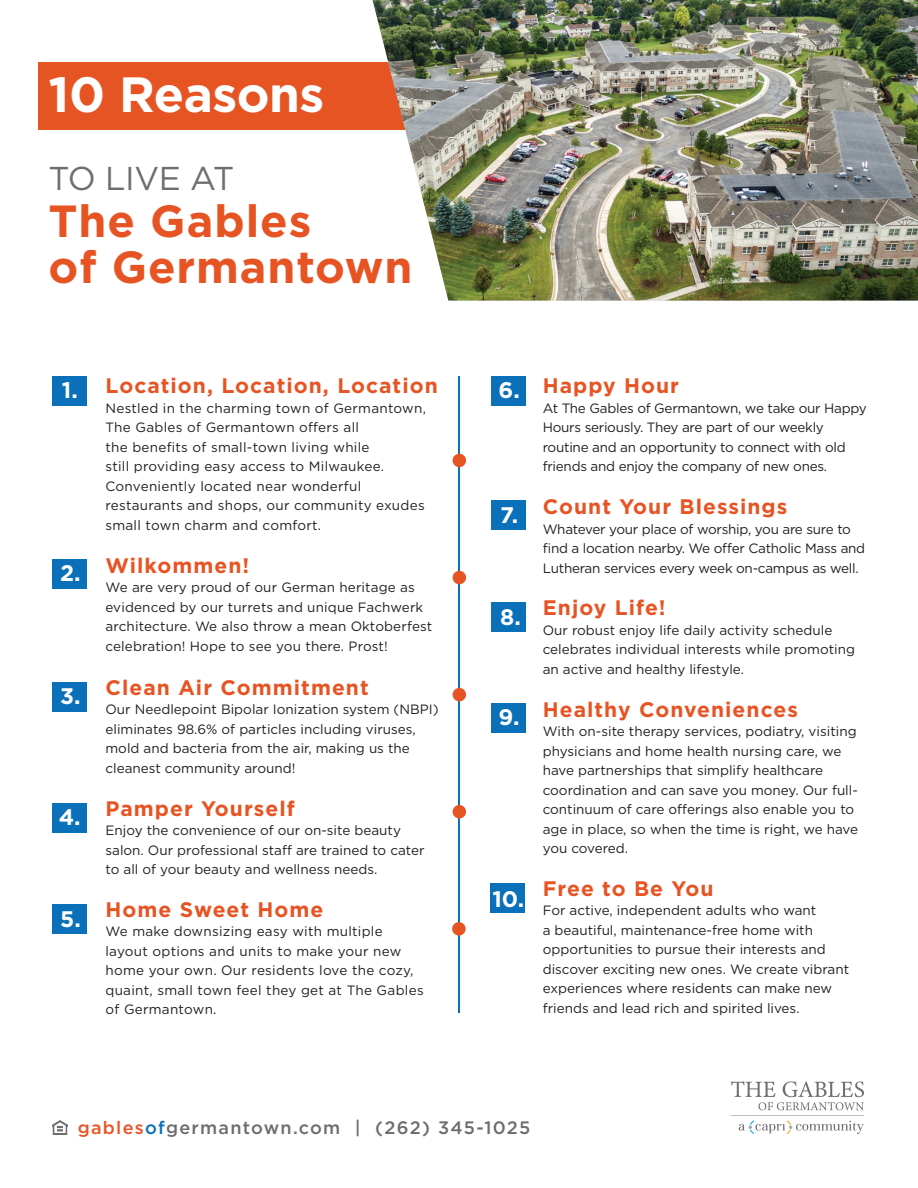
<style>
.page{position:relative;width:918px;height:1188px;background:#fff}
.page>*{position:absolute;margin:0;border:0;box-sizing:border-box;transform-origin:0 0}
.t1{font:700 49.5px "Gotham";letter-spacing:-.01em;color:#fff}
.t2{font:700 45px/46.5px "Gotham";letter-spacing:.02em;color:#e75424}
.t3{font:33px "Gotham";letter-spacing:-.01em;color:#6d6e71}
.t4{font:700 22.5px "Gotham";color:#fff}
.t5{font:700 21px "Gotham";letter-spacing:.05em;color:#e75424}
.t6{font:500 18px "Gotham";letter-spacing:.07em;color:#6c6d70}
.t7{font:13.5px/19.5px "Gotham";color:#231f20}
.t8{font:13.5px/19.5px "Gotham";letter-spacing:.02em;color:#231f20}
.t9{font:13.5px/19.5px "Gotham";letter-spacing:-.02em;color:#231f20}
.s1{color:#e75424}
.s2{color:#0870b9}
</style>
<div class="page">
<div style="left:52px;top:376px;width:35px;height:30px;background:#0970b9"></div>
<div style="left:52px;top:559px;width:35px;height:30px;background:#0970b9"></div>
<div style="left:52px;top:682px;width:35px;height:30px;background:#0970b9"></div>
<div style="left:52px;top:804px;width:35px;height:29px;background:#0970b9"></div>
<div style="left:52px;top:904px;width:35px;height:30px;background:#0970b9"></div>
<div style="left:491px;top:376px;width:34px;height:30px;background:#0970b9"></div>
<div style="left:491px;top:500px;width:34px;height:29px;background:#0970b9"></div>
<div style="left:491px;top:602px;width:34px;height:30px;background:#0970b9"></div>
<div style="left:491px;top:883px;width:34px;height:30px;background:#0970b9"></div>
<div style="left:491px;top:703px;width:34px;height:30px;background:#0970b9"></div>
<hr style="left:458px;top:376px;width:2px;height:637px;background:#0970b9">
<div style="left:453px;top:454px;width:13px;height:13px;background:#e75424;border-radius:50%"></div>
<div style="left:453px;top:571px;width:13px;height:13px;background:#e75424;border-radius:50%"></div>
<div style="left:453px;top:688px;width:13px;height:13px;background:#e75424;border-radius:50%"></div>
<div style="left:453px;top:805px;width:13px;height:13px;background:#e75424;border-radius:50%"></div>
<div style="left:452px;top:922px;width:14px;height:14px;background:#e75424;border-radius:50%"></div>
<svg style="left:739px;top:1121px;width:125px;height:13px"></svg>
<hr style="left:731px;top:1115px;width:133px;height:1px;background:#bbbdbf">
<svg style="left:731px;top:1081px;width:133px;height:29px"></svg>
<img style="left:52px;top:1121px;width:16px;height:13px">
<div style="left:38px;top:62px;width:440px;height:68px;background:#e75424"></div>
<img style="left:373px;top:0;width:545px;height:301px">
<h1 class="t1" style="left:49px;top:62px;width:277px">10 Reasons</h1>
<h3 class="t3" style="left:49px;top:157px;width:187px">TO LIVE AT</h3>
<h2 class="t2" style="left:49px;top:197px;width:366px">The Gables<br>of Germantown</h2>
<h3 class="t4" style="left:62px;top:376px;width:17px">1.</h3>
<h3 class="t4" style="left:60px;top:558px;width:22px">2.</h3>
<h3 class="t4" style="left:60px;top:681px;width:22px">3.</h3>
<h3 class="t4" style="left:59px;top:803px;width:23px">4.</h3>
<h3 class="t4" style="left:60px;top:905px;width:22px">5.</h3>
<h3 class="t5" style="left:106px;top:372px;width:334px">Location, Location, Location</h3>
<p class="t8" style="left:106px;top:398px;width:322px">Nestled in the charming town of Germantown, The Gables of Germantown offers all<br>the benefits of small-town living while<br>still providing easy access to Milwaukee.<br>Conveniently located near wonderful restaurants and shops, our community exudes small town charm and comfort.</p>
<h3 class="t5" style="left:106px;top:551px;width:145px">Wilkommen!</h3>
<p class="t7" style="left:106px;top:577px;width:328px">We are very proud of our German heritage as evidenced by our turrets and unique Fachwerk architecture. We also throw a mean Oktoberfest celebration! Hope to see you there. Prost!</p>
<h3 class="t5" style="left:106px;top:673px;width:265px">Clean Air Commitment</h3>
<p class="t7" style="left:106px;top:699px;width:335px">Our Needlepoint Bipolar Ionization system (NBPI) eliminates 98.6% of particles including viruses, mold and bacteria from the air, making us the cleanest community around!</p>
<h3 class="t5" style="left:106px;top:794px;width:191px">Pamper Yourself</h3>
<p class="t7" style="left:106px;top:820px;width:321px">Enjoy the convenience of our on-site beauty salon. Our professional staff are trained to cater to all of your beauty and wellness needs.</p>
<h3 class="t5" style="left:106px;top:895px;width:220px">Home Sweet Home</h3>
<p class="t8" style="left:106px;top:921px;width:320px">We make downsizing easy with multiple layout options and units to make your new home your own. Our residents love the cozy, quaint, small town feel they get at The Gables of Germantown.</p>
<h3 class="t4" style="left:499px;top:376px;width:23px">6.</h3>
<h3 class="t4" style="left:500px;top:500px;width:20px">7.</h3>
<h3 class="t4" style="left:500px;top:603px;width:22px">8.</h3>
<h3 class="t4" style="left:499px;top:702px;width:23px">9.</h3>
<h3 class="t4" style="left:492px;top:884px;width:33px">10.</h3>
<h3 class="t5" style="left:543px;top:372px;width:138px">Happy Hour</h3>
<p class="t9" style="left:543px;top:398px;width:326px">At The Gables of Germantown, we take our Happy Hours seriously. They are part of our weekly routine and an opportunity to connect with old friends and enjoy the company of new ones.</p>
<h3 class="t5" style="left:543px;top:493px;width:246px">Count Your Blessings</h3>
<p class="t9" style="left:543px;top:519px;width:324px">Whatever your place of worship, you are sure to find a location nearby. We offer Catholic Mass and<br>Lutheran services every week on-campus as well.</p>
<h3 class="t5" style="left:543px;top:594px;width:125px">Enjoy Life!</h3>
<p class="t7" style="left:543px;top:620px;width:314px">Our robust enjoy life daily activity schedule celebrates individual interests while promoting an active and healthy lifestyle.</p>
<h3 class="t5" style="left:543px;top:695px;width:257px">Healthy Conveniences</h3>
<p class="t7" style="left:543px;top:721px;width:317px">With on-site therapy services, podiatry, visiting physicians and home health nursing care, we have partnerships that simplify healthcare coordination and can save you money. Our full&shy;continuum of care offerings also enable you to age in place, so when the time is right, we have you covered.</p>
<h3 class="t5" style="left:543px;top:874px;width:172px">Free to Be You</h3>
<p class="t7" style="left:543px;top:900px;width:308px">For active, independent adults who want<br>a beautiful, maintenance-free home with opportunities to pursue their interests and discover exciting new ones. We create vibrant experiences where residents can make new friends and lead rich and spirited lives.</p>
<h3 class="t6" style="left:78px;top:1115px;width:454px"><span class="s1">gables</span><span class="s2">of</span>germantown.com | (262) 345-1025</h3>
</div>
